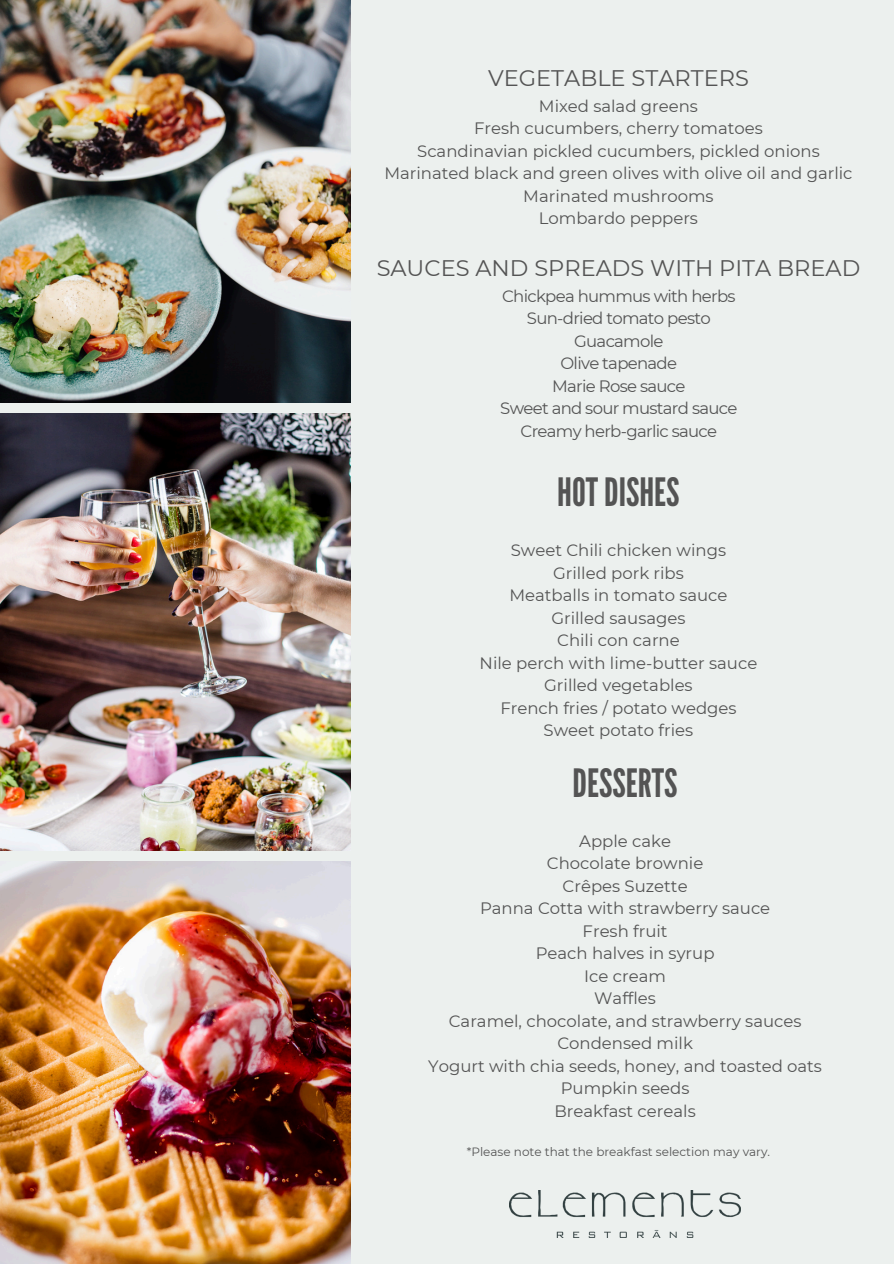
<style>
.page{position:relative;width:894px;height:1264px;background:#fff}
.page>*{position:absolute;margin:0;border:0;box-sizing:border-box;transform-origin:0 0}
.t1{font:39px "League Gothic";color:#545454}
.t2{font:22.5px "Montserrat";color:#545454}
.t3{font:16.5px/22.5px "Montserrat";color:#545454;text-align:center}
.t4{font:16.5px/22.5px "Montserrat";letter-spacing:-.04em;color:#545454;text-align:center}
.t5{font:12px "Montserrat";color:#545454}
</style>
<div class="page">
<div style="left:0;top:0;width:893px;height:1263px;background:#ecf0ee"></div>
<img style="left:0;top:0;width:350px;height:402px">
<img style="left:0;top:413px;width:350px;height:437px">
<img style="left:0;top:861px;width:350px;height:402px">
<img style="left:509px;top:1190px;width:231px;height:47px">
<h1 class="t2" style="left:488px;top:64px;width:262px">VEGETABLE STARTERS</h1>
<p class="t3" style="left:384px;top:95px;width:469px">Mixed salad greens<br>Fresh cucumbers, cherry tomatoes<br>Scandinavian pickled cucumbers, pickled onions Marinated black and green olives with olive oil and garlic Marinated mushrooms<br>Lombardo peppers</p>
<h3 class="t2" style="left:376px;top:254px;width:485px">SAUCES AND SPREADS WITH PITA BREAD</h3>
<p class="t4" style="left:500px;top:284px;width:238px">Chickpea hummus with herbs<br>Sun-dried tomato pesto<br>Guacamole<br>Olive tapenade<br>Marie Rose sauce<br>Sweet and sour mustard sauce<br>Creamy herb-garlic sauce</p>
<p class="t1" style="left:557px;top:470px;width:124px">HOTDISHES</p>
<h2 class="t3" style="left:479px;top:539px;width:279px">Sweet Chili chicken wings<br>Grilled pork ribs<br>Meatballs in tomato sauce<br>Grilled sausages<br>Chili con carne<br>Nile perch with lime-butter sauce<br>Grilled vegetables<br>French fries / potato wedges<br>Sweet potato fries</h2>
<h1 class="t1" style="left:572px;top:760px;width:106px">DESSERTS</h1>
<p class="t3" style="left:428px;top:829px;width:395px">Apple cake<br>Chocolate brownie<br>Crêpes Suzette<br>Panna Cotta with strawberry sauce<br>Fresh fruit<br>Peach halves in syrup<br>Ice cream<br>Waffles<br>Caramel, chocolate, and strawberry sauces<br>Condensed milk<br>Yogurt with chia seeds, honey, and toasted oats<br>Pumpkin seeds<br>Breakfast cereals</p>
<p class="t5" style="left:466px;top:1144px;width:305px">*Please note that the breakfast selection may vary.</p>
</div>
